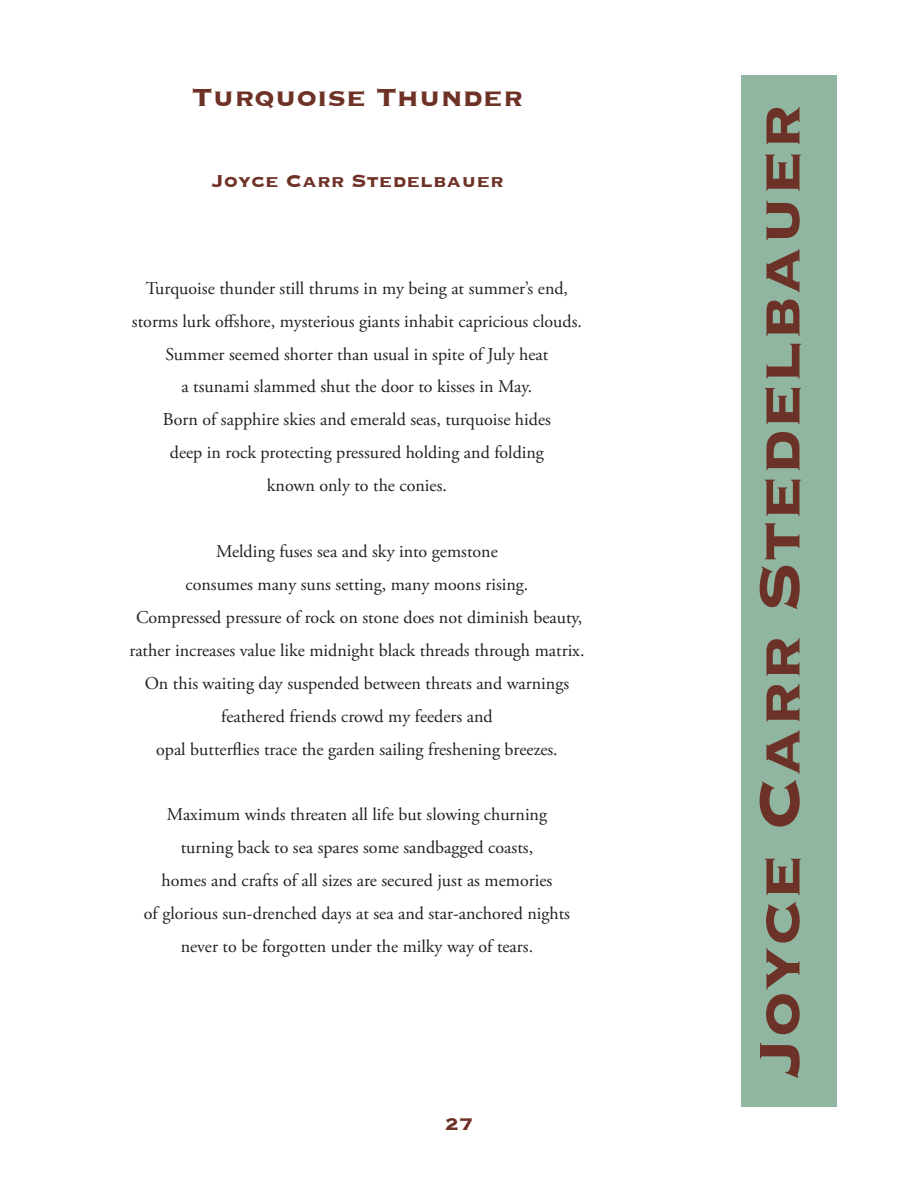
<style>
.page{position:relative;width:918px;height:1188px;background:#fff}
.page>*{position:absolute;margin:0;border:0;box-sizing:border-box;transform-origin:0 0}
.t1{font:700 75px "Copperplate";color:#6d3227}
.t2{font:700 33px "Copperplate";color:#6e3125}
.t3{font:700 22.5px "Copperplate";color:#6e3125}
.t4{font:18px/32.8px "Adobe Garamond Pro";color:#231f20;text-align:center}
</style>
<div class="page">
<div style="left:742px;top:76px;width:95px;height:1031px;background:#90b5a1"></div>
<h2 class="t2" style="left:192px;top:76px;width:332px">Turquoise Thunder</h2>
<p class="t3" style="left:212px;top:166px;width:294px">Joyce Carr Stedelbauer</p>
<p class="t4" style="left:132px;top:272px;width:452px">Turquoise thunder still thrums in my being at summer’s end, storms lurk offshore, mysterious giants inhabit capricious clouds.<br>Summer seemed shorter than usual in spite of July heat<br>a tsunami slammed shut the door to kisses in May.<br>Born of sapphire skies and emerald seas, turquoise hides<br>deep in rock protecting pressured holding and folding<br>known only to the conies.</p>
<p class="t4" style="left:129px;top:536px;width:457px">Melding fuses sea and sky into gemstone<br>consumes many suns setting, many moons rising.<br>Compressed pressure of rock on stone does not diminish beauty, rather increases value like midnight black threads through matrix.<br>On this waiting day suspended between threats and warnings feathered friends crowd my feeders and<br>opal butterflies trace the garden sailing freshening breezes.</p>
<p class="t4" style="left:144px;top:799px;width:428px">Maximum winds threaten all life but slowing churning turning back to sea spares some sandbagged coasts,<br>homes and crafts of all sizes are secured just as memories<br>of glorious sun-drenched days at sea and star-anchored nights never to be forgotten under the milky way of tears.</p>
<p class="t3" style="left:445px;top:1109px;width:29px">27</p>
<h1 class="t1" style="left:730px;top:1079px;width:977px;rotate:-90deg">Joyce Carr Stedelbauer</h1>
</div>
